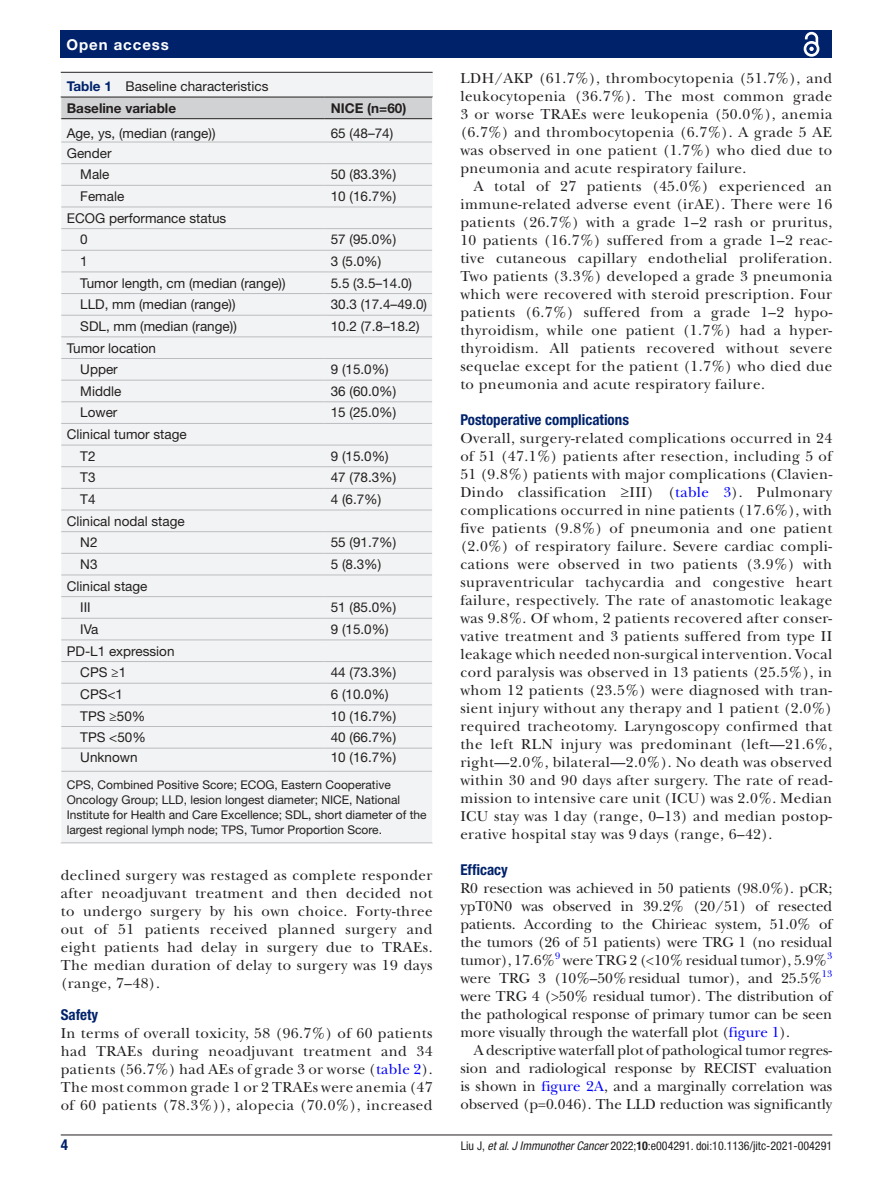
<style>
.page{position:relative;width:893px;height:1191px;background:#fff}
.page>*{position:absolute;margin:0;border:0;box-sizing:border-box;transform-origin:0 0}
.t1{font:15px/18px "New Baskerville";letter-spacing:.03em;color:#231f20;text-align:justify}
.t2{font:15px "New Baskerville";color:#231f20}
.t3{font:700 condensed 15px "Helvetica Neue LT Std";color:#00226b}
.t4{font:700 15px "Helvetica Neue LT Std";letter-spacing:.065em;color:#fff}
.t5{font:13.5px/21.6px "Helvetica Neue LT Std";color:#231f20}
.t6{font:700 13.5px "Helvetica Neue LT Std";color:#231f20}
.t7{font:12px/15px "Helvetica Neue LT Std";color:#231f20}
.t8{font:condensed 12px "Helvetica Neue LT Std";color:#231f20}
.t9{font:9.9px "New Baskerville";color:#00f}
.s1{font-weight:700;color:#00226b}
.s2{font-weight:700}
.s3{color:#00f}
.s4{font-style:italic}
</style>
<div class="page">
<hr style="left:61px;top:1134px;width:771px;height:1px;background:#231f20">
<div style="left:61px;top:31px;width:771px;height:27px;background:#00226b"></div>
<svg style="left:803px;top:31px;width:17px;height:26px"></svg>
<div style="left:61px;top:73px;width:372px;height:770px;background:#f2f3f4"></div>
<hr style="left:61px;top:72px;width:372px;height:1px;background:#231f20">
<hr style="left:325px;top:771px;width:107px;height:1px;background:#bcbdc0">
<hr style="left:61px;top:771px;width:264px;height:1px;background:#bcbdc0">
<hr style="left:61px;top:842px;width:264px;height:1px;background:#bcbdc0">
<hr style="left:325px;top:842px;width:108px;height:1px;background:#bcbdc0">
<svg style="left:60px;top:97px;width:373px;height:674px"></svg>
<hr style="left:432px;top:771px;width:1px;height:71px;background:#fff">
<p class="t4" style="left:66px;top:35px;width:104px">Open access</p>
<p class="t5" style="left:67px;top:75px;width:203px;line-height:22px"><span class="s1">Table 1</span> Baseline characteristics<br><span class="s2">Baseline variable</span></p>
<p class="t6" style="left:331px;top:99px;width:77px">NICE (n=60)</p>
<p class="t5" style="left:67px;top:122px;width:150px">Age, ys, (median (range))</p>
<p class="t5" style="left:331px;top:122px;width:64px">65 (48–74)</p>
<p class="t5" style="left:67px;top:142px;width:46px;text-align:right">Gender<br>Male</p>
<p class="t5" style="left:331px;top:163px;width:67px">50 (83.3%)</p>
<p class="t5" style="left:80px;top:185px;width:46px">Female</p>
<p class="t5" style="left:331px;top:185px;width:67px">10 (16.7%)</p>
<p class="t5" style="left:80px;top:207px;width:148px;text-indent:-14px">ECOG performance status<br>0</p>
<p class="t5" style="left:331px;top:228px;width:67px">57 (95.0%)</p>
<p class="t5" style="left:80px;top:250px;width:9px">1</p>
<p class="t5" style="left:331px;top:250px;width:52px">3 (5.0%)</p>
<p class="t5" style="left:80px;top:272px;width:207px">Tumor length, cm (median (range))</p>
<p class="t5" style="left:331px;top:272px;width:83px">5.5 (3.5–14.0)</p>
<p class="t5" style="left:80px;top:293px;width:157px">LLD, mm (median (range))</p>
<p class="t5" style="left:331px;top:293px;width:98px">30.3 (17.4–49.0)</p>
<p class="t5" style="left:80px;top:315px;width:158px">SDL, mm (median (range))</p>
<p class="t5" style="left:331px;top:315px;width:90px">10.2 (7.8–18.2)</p>
<p class="t5" style="left:80px;top:337px;width:77px;text-indent:-14px">Tumor location<br>Upper</p>
<p class="t5" style="left:331px;top:358px;width:60px">9 (15.0%)</p>
<p class="t5" style="left:80px;top:380px;width:43px">Middle</p>
<p class="t5" style="left:331px;top:380px;width:67px">36 (60.0%)</p>
<p class="t5" style="left:80px;top:402px;width:39px">Lower</p>
<p class="t5" style="left:331px;top:402px;width:67px">15 (25.0%)</p>
<p class="t5" style="left:80px;top:423px;width:108px;text-indent:-14px">Clinical tumor stage<br>T2</p>
<p class="t5" style="left:331px;top:445px;width:60px">9 (15.0%)</p>
<p class="t5" style="left:80px;top:466px;width:17px">T3</p>
<p class="t5" style="left:331px;top:466px;width:67px">47 (78.3%)</p>
<p class="t5" style="left:80px;top:488px;width:17px">T4</p>
<p class="t5" style="left:331px;top:488px;width:52px">4 (6.7%)</p>
<p class="t5" style="left:80px;top:510px;width:106px;text-indent:-14px">Clinical nodal stage<br>N2</p>
<p class="t5" style="left:331px;top:531px;width:67px">55 (91.7%)</p>
<p class="t5" style="left:80px;top:553px;width:19px">N3</p>
<p class="t5" style="left:331px;top:553px;width:52px">5 (8.3%)</p>
<p class="t5" style="left:80px;top:575px;width:69px;text-indent:-14px">Clinical stage<br>III</p>
<p class="t5" style="left:331px;top:596px;width:67px">51 (85.0%)</p>
<p class="t5" style="left:80px;top:618px;width:20px">IVa</p>
<p class="t5" style="left:331px;top:618px;width:60px">9 (15.0%)</p>
<p class="t5" style="left:80px;top:640px;width:96px;text-indent:-14px">PD-L1 expression<br>CPS ≥1</p>
<p class="t5" style="left:331px;top:661px;width:67px">44 (73.3%)</p>
<p class="t5" style="left:80px;top:683px;width:44px">CPS&lt;1</p>
<p class="t5" style="left:331px;top:683px;width:60px">6 (10.0%)</p>
<p class="t5" style="left:80px;top:704px;width:67px">TPS ≥50%</p>
<p class="t5" style="left:331px;top:704px;width:67px">10 (16.7%)</p>
<p class="t5" style="left:80px;top:726px;width:67px">TPS &lt;50%</p>
<p class="t5" style="left:331px;top:726px;width:67px">40 (66.7%)</p>
<p class="t5" style="left:80px;top:746px;width:59px">Unknown</p>
<p class="t5" style="left:331px;top:746px;width:67px">10 (16.7%)</p>
<p class="t7" style="left:67px;top:777px;width:361px">CPS, Combined Positive Score; ECOG, Eastern Cooperative Oncology Group; LLD, lesion longest diameter; NICE, National Institute for Health and Care Excellence; SDL, short diameter of the largest regional lymph node; TPS, Tumor Proportion Score.</p>
<p class="t1" style="left:61px;top:866px;width:373px">declined surgery was restaged as complete responder after neoadjuvant treatment and then decided not to undergo surgery by his own choice. Forty-three out of 51 patients received planned surgery and eight patients had delay in surgery due to TRAEs.<br>The median duration of delay to surgery was 19 days (range, 7–48).</p>
<p class="t3" style="left:61px;top:1005px;width:39px">Safety</p>
<p class="t1" style="left:61px;top:1024px;width:373px">In terms of overall toxicity, 58 (96.7%) of 60 patients had TRAEs during neoadjuvant treatment and 34 patients (56.7%) had AEs of grade 3 or worse (<span class="s3">table 2</span>).<br>The most common grade 1 or 2 TRAEs were anemia (47 of 60 patients (78.3%)), alopecia (70.0%), increased</p>
<p class="t1" style="left:460px;top:69px;width:373px">LDH/AKP (61.7%), thrombocytopenia (51.7%), and leukocytopenia (36.7%). The most common grade 3 or worse TRAEs were leukopenia (50.0%), anemia (6.7%) and thrombocytopenia (6.7%). A grade 5 AE was observed in one patient (1.7%) who died due to pneumonia and acute respiratory failure.</p>
<p class="t1" style="left:460px;top:177px;width:373px;text-indent:13px">A total of 27 patients (45.0%) experienced an immune-related adverse event (irAE). There were 16 patients (26.7%) with a grade 1–2 rash or pruritus, 10 patients (16.7%) suffered from a grade 1–2 reac&shy;tive cutaneous capillary endothelial proliferation.<br>Two patients (3.3%) developed a grade 3 pneumonia which were recovered with steroid prescription. Four patients (6.7%) suffered from a grade 1–2 hypo&shy;thyroidism, while one patient (1.7%) had a hyper&shy;thyroidism. All patients recovered without severe sequelae except for the patient (1.7%) who died due to pneumonia and acute respiratory failure.</p>
<p class="t3" style="left:460px;top:411px;width:170px">Postoperative complications</p>
<p class="t1" style="left:460px;top:429px;width:373px">Overall, surgery-related complications occurred in 24 of 51 (47.1%) patients after resection, including 5 of 51 (9.8%) patients with major complications (Clavien-Dindo classification ≥III) (<span class="s3">table 3</span>). Pulmonary complications occurred in nine patients (17.6%), with five patients (9.8%) of pneumonia and one patient (2.0%) of respiratory failure. Severe cardiac compli&shy;cations were observed in two patients (3.9%) with supraventricular tachycardia and congestive heart failure, respectively. The rate of anastomotic leakage was 9.8%. Of whom, 2 patients recovered after conser&shy;vative treatment and 3 patients suffered from type II leakage which needed non-surgical intervention. Vocal cord paralysis was observed in 13 patients (25.5%), in whom 12 patients (23.5%) were diagnosed with tran&shy;sient injury without any therapy and 1 patient (2.0%) required tracheotomy. Laryngoscopy confirmed that the left RLN injury was predominant (left—21.6%, right—2.0%, bilateral—2.0%). No death was observed within 30 and 90 days after surgery. The rate of read&shy;mission to intensive care unit (ICU) was 2.0%. Median ICU stay was 1 day (range, 0–13) and median postop&shy;erative hospital stay was 9 days (range, 6–42).</p>
<p class="t3" style="left:460px;top:861px;width:49px">Efficacy</p>
<p class="t1" style="left:460px;top:879px;width:373px">R0 resection was achieved in 50 patients (98.0%). pCR; ypT0N0 was observed in 39.2% (20/51) of resected patients. According to the Chirieac system, 51.0% of the tumors (26 of 51 patients) were TRG 1 (no residual tumor), 17.6%</p>
<p class="t9" style="left:555px;top:949px;width:7px">9</p>
<p class="t2" style="left:563px;top:951px;width:266px">were TRG 2 (&lt;10% residual tumor), 5.9%</p>
<p class="t9" style="left:827px;top:949px;width:7px">3</p>
<p class="t2" style="left:460px;top:969px;width:363px">were TRG 3 (10%–50%residual tumor), and 25.5%</p>
<p class="t9" style="left:822px;top:967px;width:12px">13</p>
<p class="t1" style="left:460px;top:987px;width:373px">were TRG 4 (&gt;50% residual tumor). The distribution of the pathological response of primary tumor can be seen more visually through the waterfall plot (<span class="s3">figure 1</span>).</p>
<p class="t1" style="left:460px;top:1041px;width:373px;text-indent:14px">A descriptive waterfall plot of pathological tumor regres&shy;sion and radiological response by RECIST evaluation is shown in <span class="s3">figure 2A</span>, and a marginally correlation was observed (p=0.046). The LLD reduction was significantly</p>
<p class="t3" style="left:61px;top:1135px;width:9px">4</p>
<p class="t8" style="left:461px;top:1138px;width:373px">Liu J, <span class="s4">et al</span>. <span class="s4">J Immunother Cancer</span> 2022;<span class="s2">10</span>:e004291. doi:10.1136/jitc-2021-004291</p>
</div>
